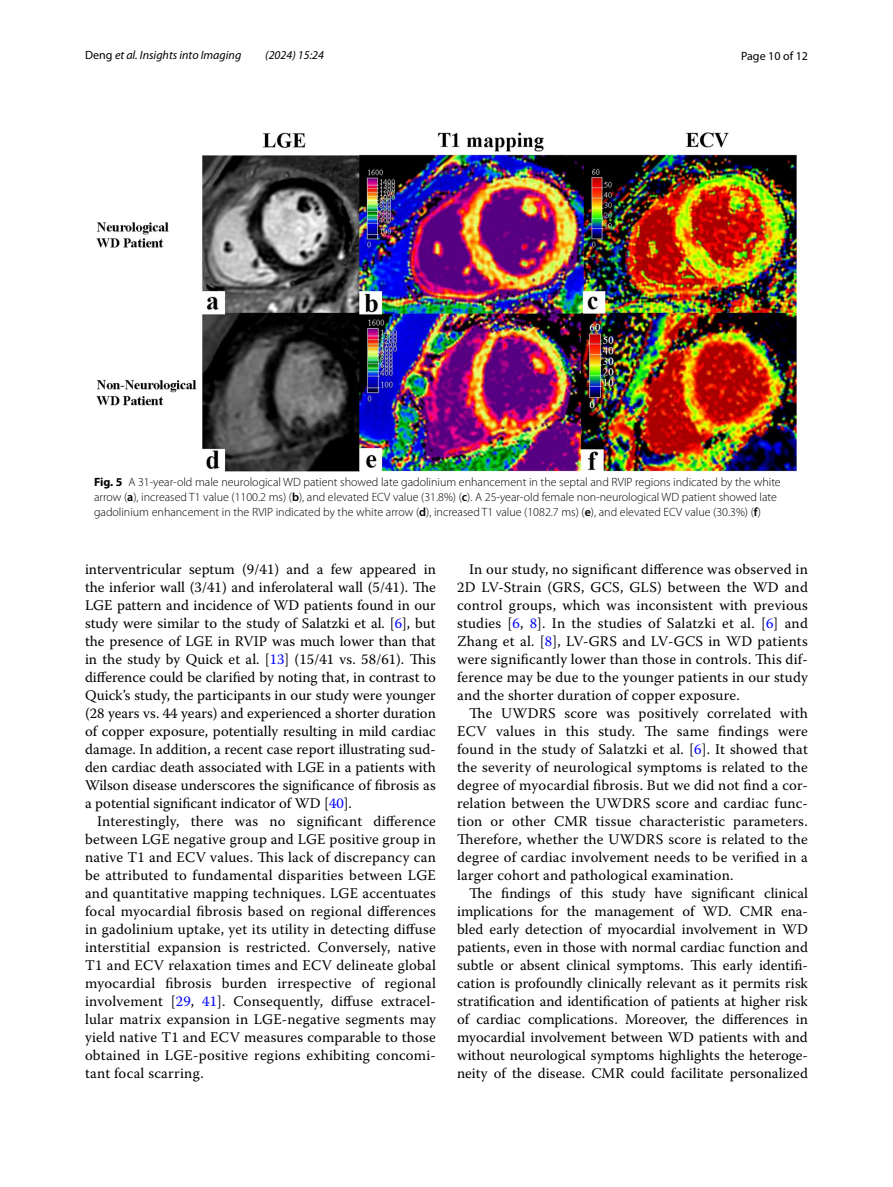
<style>
.page{position:relative;width:893px;height:1187px;background:#fff}
.page>*{position:absolute;margin:0;border:0;box-sizing:border-box;transform-origin:0 0}
.t1{font:14.7px/18px "Warnock Pro";letter-spacing:.015em;color:#000;text-align:justify}
.t2{font:300 12px/15px "Myriad Pro";color:#000}
.t3{font:italic 12px "Myriad Pro";color:#000}
.t4{font:12px "Myriad Pro";color:#000}
.s1{font-style:normal}
.s2{font-weight:700}
.s3{font-weight:600}
.s4{color:#00f}
</style>
<div class="page">
<img style="left:96px;top:133px;width:701px;height:338px">
<p class="t3" style="left:85px;top:48px;width:158px"><span class="s1">Deng</span> et al. Insights into Imaging</p>
<p class="t3" style="left:265px;top:48px;width:60px">(2024) 15:24</p>
<p class="t4" style="left:741px;top:48px;width:68px">Page 10 of 12</p>
<p class="t2" style="left:94px;top:475px;width:688px"><span class="s2">Fig. 5</span> A 31-year-old male neurological WD patient showed late gadolinium enhancement in the septal and RVIP regions indicated by the white arrow (<span class="s3">a</span>), increased T1 value (1100.2 ms) (<span class="s3">b</span>), and elevated ECV value (31.8%) (<span class="s3">c</span>). A 25-year-old female non-neurological WD patient showed late gadolinium enhancement in the RVIP indicated by the white arrow (<span class="s3">d</span>), increased T1 value (1082.7 ms) (<span class="s3">e</span>), and elevated ECV value (30.3%) (<span class="s3">f</span>)</p>
<p class="t1" style="left:85px;top:560px;width:352px">interventricular septum (9/41) and a few appeared in the inferior wall (3/41) and inferolateral wall (5/41). The LGE pattern and incidence of WD patients found in our study were similar to the study of Salatzki et al. [<span class="s4">6</span>], but the presence of LGE in RVIP was much lower than that in the study by Quick et al. [<span class="s4">13</span>] (15/41 vs. 58/61). This difference could be clarified by noting that, in contrast to Quick’s study, the participants in our study were younger (28 years vs. 44 years) and experienced a shorter duration of copper exposure, potentially resulting in mild cardiac damage. In addition, a recent case report illustrating sud&shy;den cardiac death associated with LGE in a patients with Wilson disease underscores the significance of fibrosis as a potential significant indicator of WD [<span class="s4">40</span>].</p>
<p class="t1" style="left:85px;top:812px;width:352px;text-indent:12px">Interestingly, there was no significant difference between LGE negative group and LGE positive group in native T1 and ECV values. This lack of discrepancy can be attributed to fundamental disparities between LGE and quantitative mapping techniques. LGE accentuates focal myocardial fibrosis based on regional differences in gadolinium uptake, yet its utility in detecting diffuse interstitial expansion is restricted. Conversely, native T1 and ECV relaxation times and ECV delineate global myocardial fibrosis burden irrespective of regional involvement [<span class="s4">29</span>, <span class="s4">41</span>]. Consequently, diffuse extracel&shy;lular matrix expansion in LGE-negative segments may yield native T1 and ECV measures comparable to those obtained in LGE-positive regions exhibiting concomi&shy;tant focal scarring.</p>
<p class="t1" style="left:457px;top:560px;width:352px;text-indent:12px">In our study, no significant difference was observed in 2D LV-Strain (GRS, GCS, GLS) between the WD and control groups, which was inconsistent with previous studies [<span class="s4">6</span>, <span class="s4">8</span>]. In the studies of Salatzki et al. [<span class="s4">6</span>] and Zhang et al. [<span class="s4">8</span>], LV-GRS and LV-GCS in WD patients were significantly lower than those in controls. This dif&shy;ference may be due to the younger patients in our study and the shorter duration of copper exposure.</p>
<p class="t1" style="left:457px;top:704px;width:352px;text-indent:12px">The UWDRS score was positively correlated with ECV values in this study. The same findings were found in the study of Salatzki et al. [<span class="s4">6</span>]. It showed that the severity of neurological symptoms is related to the degree of myocardial fibrosis. But we did not find a cor&shy;relation between the UWDRS score and cardiac func&shy;tion or other CMR tissue characteristic parameters.<br>Therefore, whether the UWDRS score is related to the degree of cardiac involvement needs to be verified in a larger cohort and pathological examination.</p>
<p class="t1" style="left:457px;top:884px;width:352px;text-indent:12px">The findings of this study have significant clinical implications for the management of WD. CMR ena&shy;bled early detection of myocardial involvement in WD patients, even in those with normal cardiac function and subtle or absent clinical symptoms. This early identifi&shy;cation is profoundly clinically relevant as it permits risk stratification and identification of patients at higher risk of cardiac complications. Moreover, the differences in myocardial involvement between WD patients with and without neurological symptoms highlights the heteroge&shy;neity of the disease. CMR could facilitate personalized</p>
</div>
